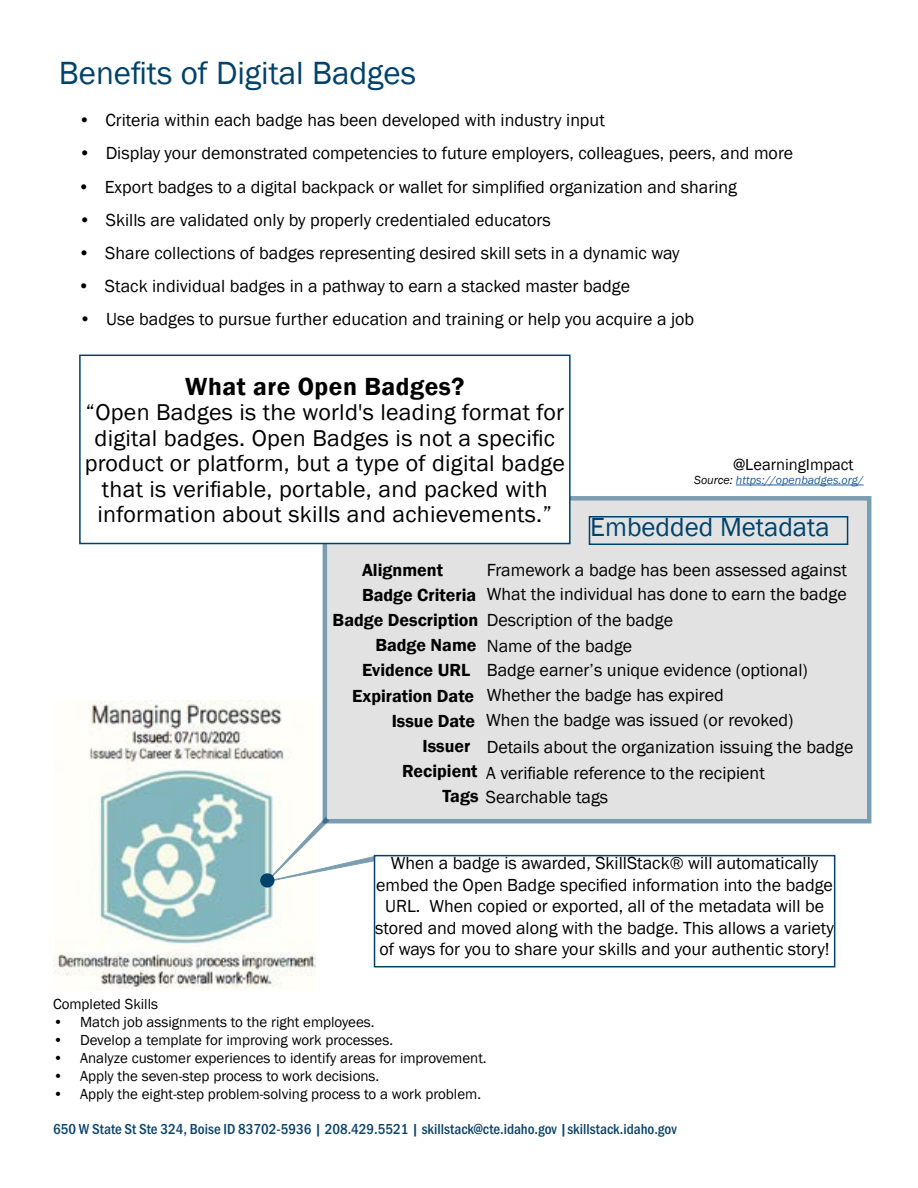
<style>
.page{position:relative;width:918px;height:1188px;background:#fff}
.page>*{position:absolute;margin:0;border:0;box-sizing:border-box;transform-origin:0 0}
.t1{font:33px "Franklin Gothic";color:#00426b}
.t2{font:27px "Franklin Gothic";color:#00426b}
.t3{font:600 25.5px "Franklin Gothic";letter-spacing:.02em;color:#000}
.t4{font:23.55px/25.5px "Franklin Gothic";letter-spacing:.01em;color:#000;text-align:center}
.t5{font:18px/21.6px "Franklin Gothic";color:#000}
.t6{font:600 18px "Franklin Gothic";color:#000}
.t7{font:16.5px "Franklin Gothic";color:#000}
.t8{font:15px "Franklin Gothic";color:#000}
.t9{font:500 15px "Franklin Gothic URW Cond";color:#0c436b}
.t10{font:italic 12px "Franklin Gothic";color:#215e9e}
.s1{color:#000}
.s2{font-weight:600}
</style>
<div class="page">
<img style="left:53px;top:700px;width:263px;height:290px">
<div style="left:323px;top:496px;width:548px;height:327px;background:#e2e2e3"></div>
<div style="left:589px;top:516px;width:259px;height:29px;border:2px solid #00426b"></div>
<hr style="left:736px;top:485px;width:128px;height:1px;background:#215e9e">
<div style="left:80px;top:355px;width:490px;height:189px;background:#fff"></div>
<div style="left:79px;top:355px;width:492px;height:189px;border:2px solid #00426b"></div>
<div style="left:374px;top:855px;width:461px;height:112px;border:2px solid #00426b"></div>
<svg style="left:264px;top:817px;width:111px;height:68px"></svg>
<div style="left:260px;top:873px;width:14px;height:15px;background:#00426b;border-radius:50%"></div>
<h1 class="t1" style="left:59px;top:53px;width:359px">Benefits of Digital Badges</h1>
<p class="t5" style="left:78px;top:110px;width:528px">• Criteria within each badge has been developed with industry input</p>
<p class="t5" style="left:79px;top:143px;width:716px">• Display your demonstrated competencies to future employers, colleagues, peers, and more</p>
<p class="t5" style="left:78px;top:176px;width:661px">• Export badges to a digital backpack or wallet for simplified organization and sharing</p>
<p class="t5" style="left:79px;top:210px;width:473px">• Skills are validated only by properly credentialed educators</p>
<p class="t5" style="left:78px;top:243px;width:603px">• Share collections of badges representing desired skill sets in a dynamic way</p>
<p class="t5" style="left:78px;top:276px;width:554px">• Stack individual badges in a pathway to earn a stacked master badge</p>
<p class="t5" style="left:79px;top:309px;width:617px">• Use badges to pursue further education and training or help you acquire a job</p>
<h3 class="t3" style="left:185px;top:370px;width:281px">What are Open Badges?</h3>
<h3 class="t4" style="left:85px;top:400px;width:482px">“Open Badges is the world's leading format for digital badges. Open Badges is not a specific product or platform, but a type of digital badge that is verifiable, portable, and packed with information about skills and achievements.”</h3>
<p class="t7" style="left:733px;top:454px;width:122px">@LearningImpact</p>
<p class="t10" style="left:694px;top:473px;width:171px"><span class="s1">Source:</span> https://openbadges.org/</p>
<h2 class="t2" style="left:590px;top:511px;width:241px">Embedded Metadata</h2>
<p class="t6" style="left:362px;top:559px;width:83px">Alignment</p>
<p class="t5" style="left:487px;top:559px;width:362px">Framework a badge has been assessed against</p>
<p class="t6" style="left:362px;top:584px;width:116px">Badge Criteria</p>
<p class="t6" style="left:333px;top:609px;width:147px">Badge Description</p>
<p class="t5" style="left:487px;top:581px;width:361px;line-height:25.8px">What the individual has done to earn the badge<br>Description of the badge</p>
<p class="t6" style="left:375px;top:634px;width:103px">Badge Name</p>
<p class="t5" style="left:487px;top:635px;width:147px">Name of the badge</p>
<p class="t6" style="left:362px;top:659px;width:110px">Evidence URL</p>
<p class="t5" style="left:487px;top:660px;width:323px">Badge earner’s unique evidence (optional)</p>
<p class="t6" style="left:352px;top:684px;width:124px">Expiration Date</p>
<p class="t5" style="left:487px;top:685px;width:239px">Whether the badge has expired</p>
<p class="t6" style="left:392px;top:710px;width:85px">Issue Date</p>
<p class="t5" style="left:486px;top:710px;width:309px">When the badge was issued (or revoked)</p>
<p class="t6" style="left:422px;top:735px;width:49px">Issuer</p>
<p class="t5" style="left:486px;top:734px;width:369px;line-height:26.1px">Details about the organization issuing the badge<br>A verifiable reference to the recipient</p>
<p class="t5" style="left:442px;top:758px;width:167px;line-height:26.1px;text-indent:-40px"><span class="s2">Recipient<br>Tags</span> Searchable tags</p>
<p class="t5" style="left:375px;top:853px;width:460px;text-align:center">When a badge is awarded, SkillStack® will automatically embed the Open Badge specified information into the badge URL. When copied or exported, all of the metadata will be stored and moved along with the badge. This allows a variety of ways for you to share your skills and your authentic story!</p>
<p class="t8" style="left:53px;top:995px;width:107px">Completed Skills</p>
<p class="t8" style="left:53px;top:1013px;width:323px">• Match job assignments to the right employees.</p>
<p class="t8" style="left:53px;top:1031px;width:342px">• Develop a template for improving work processes.</p>
<p class="t8" style="left:53px;top:1049px;width:435px">• Analyze customer experiences to identify areas for improvement.</p>
<p class="t8" style="left:53px;top:1067px;width:328px">• Apply the seven-step process to work decisions.</p>
<p class="t8" style="left:53px;top:1085px;width:430px">• Apply the eight-step problem-solving process to a work problem.</p>
<p class="t9" style="left:53px;top:1118px;width:625px">650 W State St Ste 324, Boise ID 83702-5936 | 208.429.5521 | skillstack@cte.idaho.gov |skillstack.idaho.gov</p>
</div>
